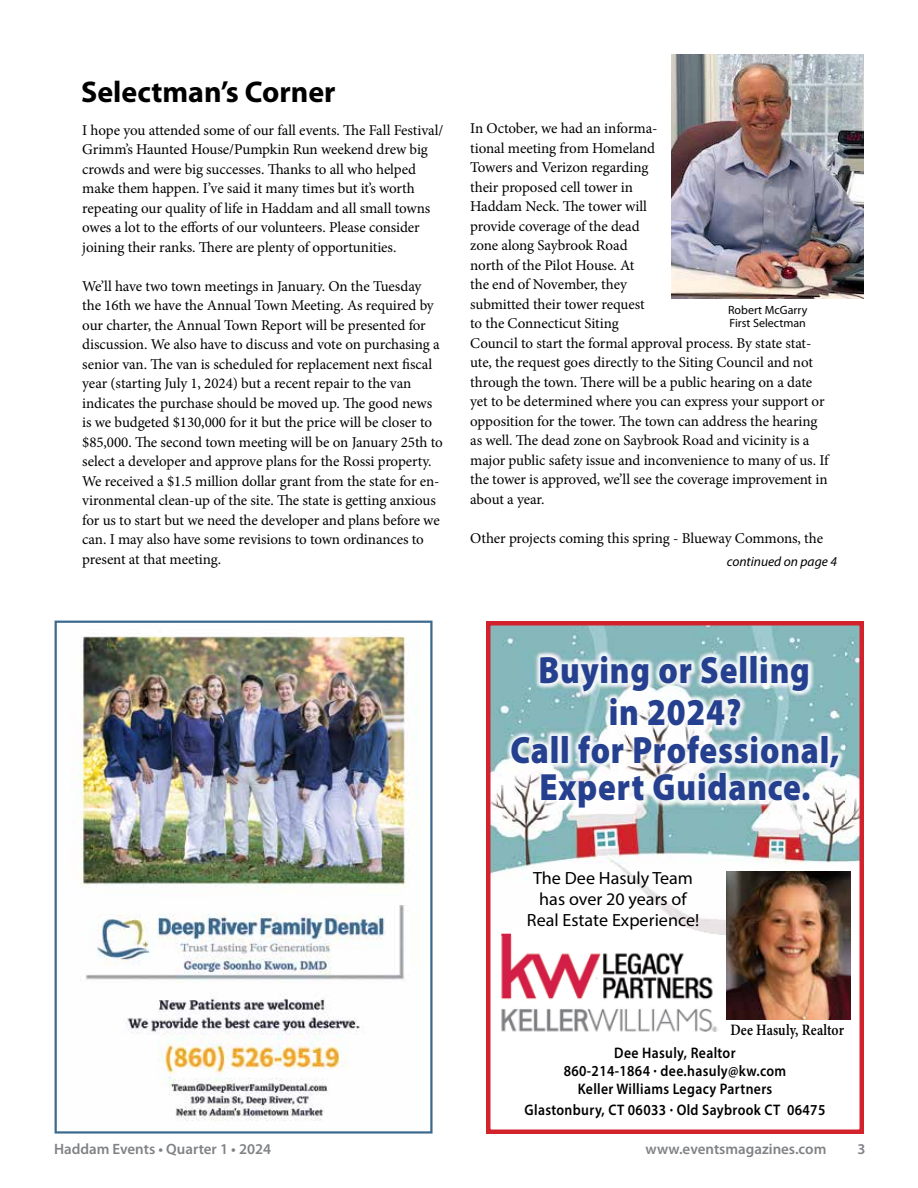
<style>
.page{position:relative;width:918px;height:1188px;background:#fff}
.page>*{position:absolute;margin:0;border:0;box-sizing:border-box;transform-origin:0 0}
.t1{font:900 38.1px/42px "Myriad Pro";letter-spacing:.025em;color:#25408f;text-align:center;scale:.87 1}
.t2{font:700 30px "Myriad Pro";color:#000}
.t3{font:17.7px/20.7px "Myriad Pro";color:#000;text-align:center}
.t4{font:600 15.9px "Minion Pro";letter-spacing:.01em;color:#000;scale:.86 1}
.t5{font:600 15.3px/18px "Myriad Pro";letter-spacing:.025em;color:#000;text-align:center;scale:.9 1}
.t6{font:15px/19.5px "Minion Pro";letter-spacing:-.01em;color:#000}
.t7{font:600 15px "Myriad Pro";color:#808285}
.t8{font:italic 13.5px "Myriad Pro";color:#000}
.t9{font:12px/13.5px "Myriad Pro";color:#000}
</style>
<div class="page">
<img style="left:671px;top:54px;width:193px;height:244px">
<img style="left:74px;top:636px;width:344px;height:485px">
<div style="left:55px;top:621px;width:378px;height:513px;border:2px solid #3d6a8f"></div>
<img style="left:491px;top:626px;width:368px;height:309px">
<img style="left:498px;top:928px;width:220px;height:104px">
<img style="left:726px;top:872px;width:124px;height:147px">
<img style="left:505px;top:650px;width:339px;height:164px">
<div style="left:486px;top:621px;width:378px;height:513px;border:4px solid #d2232c"></div>
<h2 class="t2" style="left:81px;top:72px;width:256px">Selectman’s Corner</h2>
<p class="t6" style="left:82px;top:121px;width:363px">I hope you attended some of our fall events. The Fall Festival/ Grimm’s Haunted House/Pumpkin Run weekend drew big crowds and were big successes. Thanks to all who helped make them happen. I’ve said it many times but it’s worth repeating our quality of life in Haddam and all small towns owes a lot to the efforts of our volunteers. Please consider joining their ranks. There are plenty of opportunities.</p>
<p class="t6" style="left:82px;top:277px;width:362px">We’ll have two town meetings in January. On the Tuesday the 16th we have the Annual Town Meeting. As required by our charter, the Annual Town Report will be presented for discussion. We also have to discuss and vote on purchasing a senior van. The van is scheduled for replacement next fiscal year (starting July 1, 2024) but a recent repair to the van indicates the purchase should be moved up. The good news is we budgeted $130,000 for it but the price will be closer to $85,000. The second town meeting will be on January 25th to select a developer and approve plans for the Rossi property.<br>We received a $1.5 million dollar grant from the state for en&shy;vironmental clean-up of the site. The state is getting anxious for us to start but we need the developer and plans before we can. I may also have some revisions to town ordinances to present at that meeting.</p>
<p class="t6" style="left:470px;top:119px;width:360px">In October, we had an informa-<br>tional meeting from Homeland<br>Towers and Verizon regarding<br>their proposed cell tower in<br>Haddam Neck. The tower will<br>provide coverage of the dead<br>zone along Saybrook Road<br>north of the Pilot House. At<br>the end of November, they<br>submitted their tower request<br>to the Connecticut Siting<br>Council to start the formal approval process. By state stat&shy;ute, the request goes directly to the Siting Council and not through the town. There will be a public hearing on a date yet to be determined where you can express your support or opposition for the tower. The town can address the hearing as well. The dead zone on Saybrook Road and vicinity is a major public safety issue and inconvenience to many of us. If the tower is approved, we’ll see the coverage improvement in about a year.</p>
<p class="t6" style="left:470px;top:529px;width:354px">Other projects coming this spring - Blueway Commons, the</p>
<p class="t9" style="left:728px;top:303px;width:81px">Robert McGarry<br>First Selectman</p>
<p class="t8" style="left:727px;top:553px;width:112px">continued on page 4</p>
<h1 class="t1" style="left:539px;top:648px;width:314px">Buying or Selling in 2024?</h1>
<h1 class="t1" style="left:511px;top:730px;width:379px;line-height:37.5px">Call for Professional,<br>Expert Guidance.</h1>
<p class="t3" style="left:527px;top:868px;width:174px">The Dee Hasuly Team has over 20 years of<br>Real Estate Experience!</p>
<p class="t4" style="left:730px;top:1019px;width:134px">Dee Hasuly, Realtor</p>
<p class="t5" style="left:564px;top:1044px;width:249px">Dee Hasuly, Realtor<br>860-214-1864 · dee.hasuly@kw.com<br>Keller Williams Legacy Partners</p>
<p class="t5" style="left:525px;top:1101px;width:336px">Glastonbury, CT 06033 · Old Saybrook CT 06475</p>
<p class="t7" style="left:54px;top:1140px;width:219px">Haddam Events • Quarter 1 • 2024</p>
<p class="t7" style="left:646px;top:1140px;width:182px">www.eventsmagazines.com</p>
<p class="t7" style="left:857px;top:1140px;width:10px">3</p>
</div>
